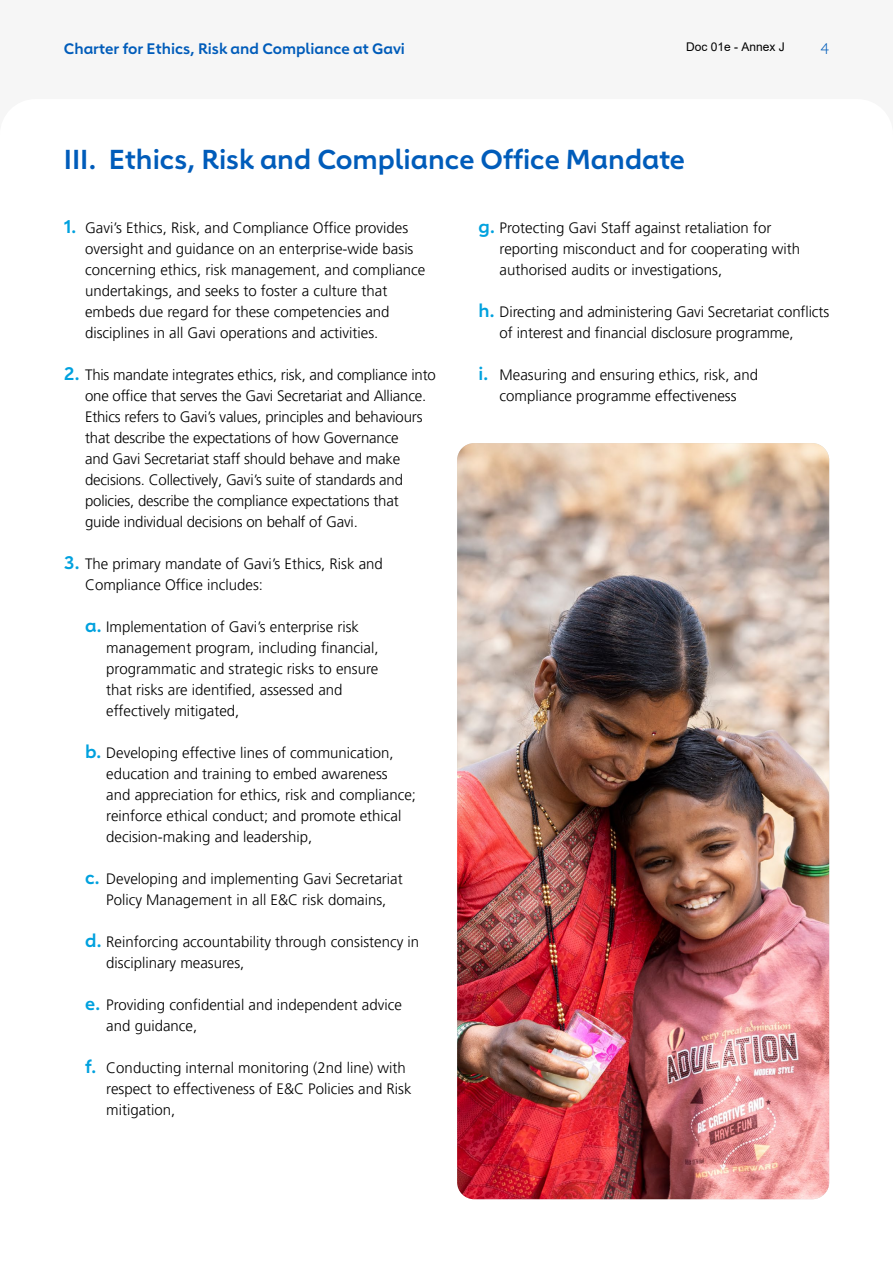
<style>
.page{position:relative;width:893px;height:1263px;background:#fff}
.page>*{position:absolute;margin:0;border:0;box-sizing:border-box;transform-origin:0 0}
.t1{font:600 27px "Carnero";color:#005cba}
.t2{font:300 15px/21px "Frutiger LT Pro";color:#000}
.t3{font:600 15px "Carnero";color:#005cba}
.t4{font:300 15px "Carnero";color:#005cba}
.t5{font:12px "Arial";color:#000}
.s1{font-family:"Carnero";font-weight:600;font-size:18px;color:#00a1de}
</style>
<div class="page">
<div style="left:0;top:0;width:893px;height:135px;background:#f6f6f6"></div>
<div style="left:0;top:99px;width:893px;height:71px;background:#fff;border-radius:36px"></div>
<img style="left:457px;top:443px;width:372px;height:756px">
<p class="t5" style="left:686px;top:39px;width:100px">Doc 01e - Annex J</p>
<p class="t3" style="left:64px;top:40px;width:343px">Charter for Ethics, Risk and Compliance at Gavi</p>
<p class="t4" style="left:820px;top:40px;width:10px">4</p>
<h1 class="t1" style="left:64px;top:143px;width:623px">III. Ethics, Risk and Compliance Office Mandate</h1>
<p class="t2" style="left:85px;top:217px;width:342px;text-indent:-21px"><span class="s1">1.</span> Gavi’s Ethics, Risk, and Compliance Office provides oversight and guidance on an enterprise-wide basis concerning ethics, risk management, and compliance undertakings, and seeks to foster a culture that embeds due regard for these competencies and disciplines in all Gavi operations and activities.</p>
<p class="t2" style="left:85px;top:364px;width:352px;text-indent:-21px"><span class="s1">2.</span> This mandate integrates ethics, risk, and compliance into one office that serves the Gavi Secretariat and Alliance.<br>Ethics refers to Gavi’s values, principles and behaviours that describe the expectations of how Governance<br>and Gavi Secretariat staff should behave and make decisions. Collectively, Gavi’s suite of standards and policies, describe the compliance expectations that guide individual decisions on behalf of Gavi.</p>
<p class="t2" style="left:85px;top:553px;width:299px;text-indent:-21px"><span class="s1">3.</span> The primary mandate of Gavi’s Ethics, Risk and<br>Compliance Office includes:</p>
<p class="t2" style="left:106px;top:616px;width:274px;text-indent:-21px"><span class="s1">a.</span> Implementation of Gavi’s enterprise risk management program, including financial, programmatic and strategic risks to ensure that risks are identified, assessed and effectively mitigated,</p>
<p class="t2" style="left:106px;top:742px;width:311px;text-indent:-21px"><span class="s1">b.</span> Developing effective lines of communication, education and training to embed awareness<br>and appreciation for ethics, risk and compliance; reinforce ethical conduct; and promote ethical decision-making and leadership,</p>
<p class="t2" style="left:85px;top:868px;width:319px;text-align:center"><span class="s1">c.</span> Developing and implementing Gavi Secretariat<br>Policy Management in all E&amp;C risk domains,</p>
<p class="t2" style="left:106px;top:931px;width:314px;text-indent:-21px"><span class="s1">d.</span> Reinforcing accountability through consistency in disciplinary measures,</p>
<p class="t2" style="left:106px;top:994px;width:297px;text-indent:-21px"><span class="s1">e.</span> Providing confidential and independent advice and guidance,</p>
<p class="t2" style="left:106px;top:1057px;width:307px;text-indent:-21px"><span class="s1">f.</span> Conducting internal monitoring (2nd line) with respect to effectiveness of E&amp;C Policies and Risk mitigation,</p>
<p class="t2" style="left:500px;top:217px;width:302px;text-indent:-21px"><span class="s1">g.</span> Protecting Gavi Staff against retaliation for reporting misconduct and for cooperating with authorised audits or investigations,</p>
<p class="t2" style="left:500px;top:301px;width:331px;text-indent:-21px"><span class="s1">h.</span> Directing and administering Gavi Secretariat conflicts of interest and financial disclosure programme,</p>
<p class="t2" style="left:478px;top:364px;width:281px;text-align:center"><span class="s1">i.</span> Measuring and ensuring ethics, risk, and compliance programme effectiveness</p>
</div>
